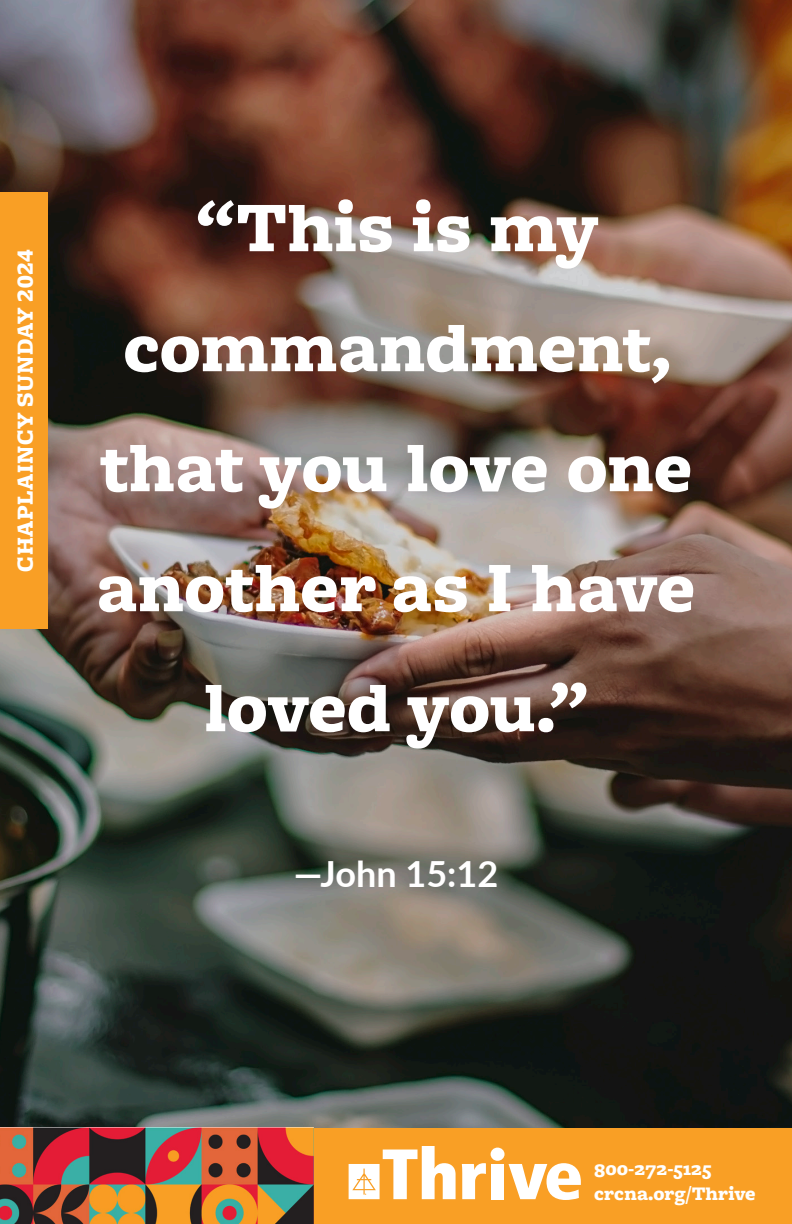
<style>
.page{position:relative;width:792px;height:1224px;background:#fff}
.page>*{position:absolute;margin:0;border:0;box-sizing:border-box;transform-origin:0 0}
.Bodytext{font:900 74px/120px "Freight Macro Pro";color:#fff;text-align:center}
.Bodytext-2{font:700 36px "Lato";color:#fff}
.t1{font:900 24px "Freight Macro Pro";letter-spacing:.025em;color:#fff}
.t2{font:900 20px "Freight Macro Pro";color:#fff}
</style>
<div class="page">
<img style="left:0;top:0;width:792px;height:1128px">
<div style="left:0;top:192px;width:48px;height:437px;background:#f99f25"></div>
<div style="left:0;top:1128px;width:792px;height:96px;background:#f99f25"></div>
<svg style="left:349px;top:1146px;width:107px;height:53px"></svg>
<svg style="left:462px;top:1163px;width:24px;height:36px"></svg>
<div style="left:491px;top:1164px;width:13px;height:35px;background:#fff"></div>
<svg style="left:509px;top:1163px;width:72px;height:37px"></svg>
<div style="left:491px;top:1148px;width:14px;height:13px;background:#fff;border-radius:50%"></div>
<img style="left:0;top:1128px;width:314px;height:96px">
<p class="t1" style="left:8px;top:572px;width:324px;rotate:-90deg">CHAPLAINCY SUNDAY 2024</p>
<p class="Bodytext" style="left:97px;top:166px;width:600px">“This is my commandment, that you love one another as I have loved you.”</p>
<p class="Bodytext-2" style="left:294px;top:848px;width:206px">—John 15:12</p>
<p class="t2" style="left:594px;top:1155px;width:119px">800-272-5125</p>
<p class="t2" style="left:594px;top:1180px;width:163px">crcna.org/Thrive</p>
</div>
